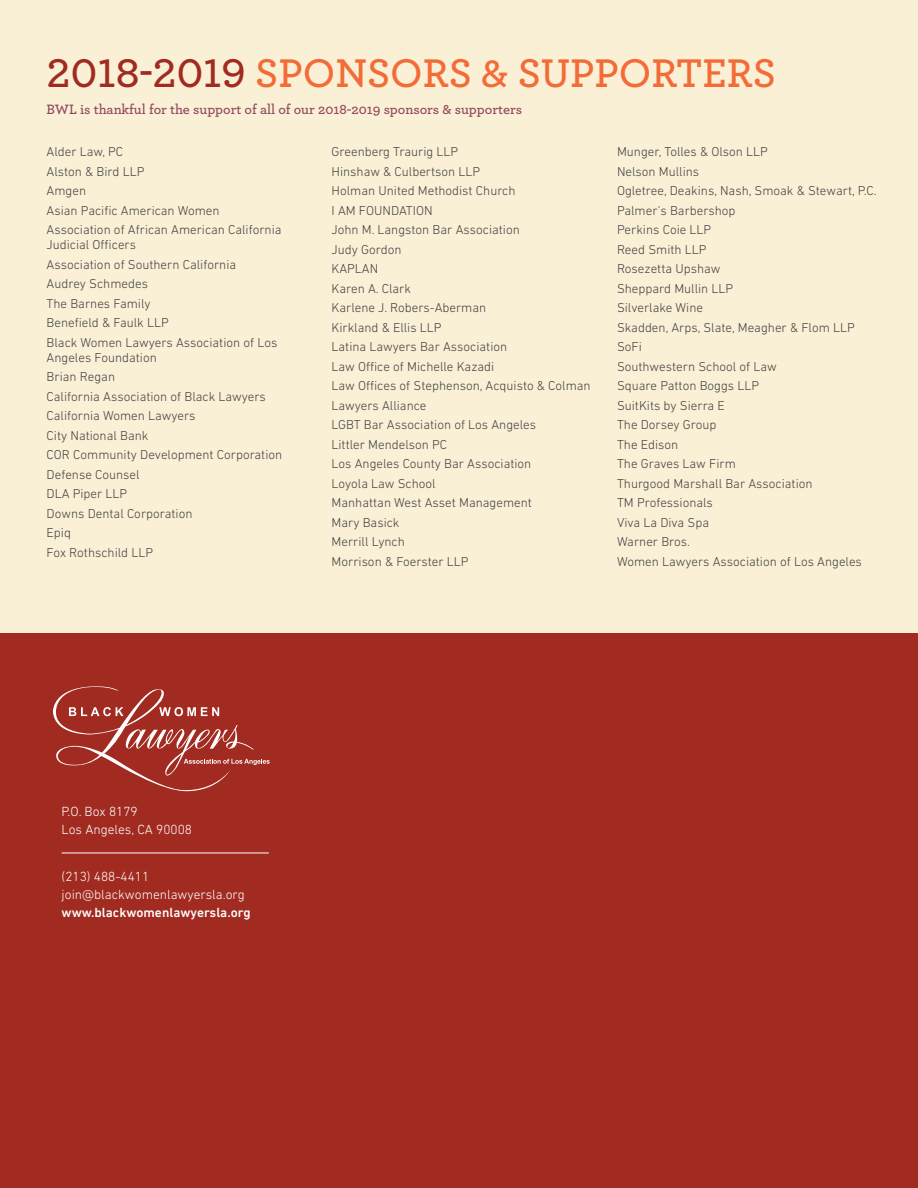
<style>
.page{position:relative;width:918px;height:1188px;background:#fff}
.page>*{position:absolute;margin:0;border:0;box-sizing:border-box;transform-origin:0 0}
.t1{font:600 42px "Archer";color:#f36c38}
.t2{font:600 14.25px "Archer";color:#944861}
.t3{font:300 13.5px/18px "DIN Next LT Pro";color:#fff}
.t4{font:500 13.5px "DIN Next LT Pro";color:#fff}
.t5{font:300 13.2px/19.5px "DIN Next LT Pro";color:#414042}
.s1{color:#a12b21}
</style>
<div class="page">
<div style="left:0;top:0;width:918px;height:634px;background:#faf0d6"></div>
<div style="left:0;top:634px;width:918px;height:554px;background:#a12b21"></div>
<svg style="left:53px;top:686px;width:217px;height:105px"></svg>
<hr style="left:62px;top:853px;width:207px;height:1px;background:#fff">
<h1 class="t1" style="left:47px;top:42px;width:731px"><span class="s1">2018-2019</span> SPONSORS &amp; SUPPORTERS</h1>
<p class="t2" style="left:47px;top:99px;width:477px">BWL is thankful for the support of all of our 2018-2019 sponsors &amp; supporters</p>
<p class="t5" style="left:47px;top:142px;width:236px">Alder Law, PC<br>Alston &amp; Bird LLP<br>Amgen<br>Asian Pacific American Women<br>Association of African American California</p>
<p class="t5" style="left:47px;top:235px;width:232px">Judicial Officers<br>Association of Southern California<br>Audrey Schmedes<br>The Barnes Family<br>Benefield &amp; Faulk LLP<br>Black Women Lawyers Association of Los</p>
<p class="t5" style="left:47px;top:347px;width:237px">Angeles Foundation<br>Brian Regan<br>California Association of Black Lawyers<br>California Women Lawyers<br>City National Bank<br>COR Community Development Corporation<br>Defense Counsel<br>DLA Piper LLP<br>Downs Dental Corporation<br>Epiq<br>Fox Rothschild LLP</p>
<p class="t5" style="left:332px;top:142px;width:261px">Greenberg Traurig LLP<br>Hinshaw &amp; Culbertson LLP<br>Holman United Methodist Church<br>I AM FOUNDATION<br>John M. Langston Bar Association<br>Judy Gordon<br>KAPLAN<br>Karen A. Clark<br>Karlene J. Robers-Aberman<br>Kirkland &amp; Ellis LLP<br>Latina Lawyers Bar Association<br>Law Office of Michelle Kazadi<br>Law Offices of Stephenson, Acquisto &amp; Colman<br>Lawyers Alliance<br>LGBT Bar Association of Los Angeles<br>Littler Mendelson PC<br>Los Angeles County Bar Association<br>Loyola Law School<br>Manhattan West Asset Management<br>Mary Basick<br>Merrill Lynch<br>Morrison &amp; Foerster LLP</p>
<p class="t5" style="left:617px;top:142px;width:261px">Munger, Tolles &amp; Olson LLP<br>Nelson Mullins<br>Ogletree, Deakins, Nash, Smoak &amp; Stewart, P.C.<br>Palmer’s Barbershop<br>Perkins Coie LLP<br>Reed Smith LLP<br>Rosezetta Upshaw<br>Sheppard Mullin LLP<br>Silverlake Wine<br>Skadden, Arps, Slate, Meagher &amp; Flom LLP<br>SoFi<br>Southwestern School of Law<br>Square Patton Boggs LLP<br>SuitKits by Sierra E<br>The Dorsey Group<br>The Edison<br>The Graves Law Firm<br>Thurgood Marshall Bar Association<br>TM Professionals<br>Viva La Diva Spa<br>Warner Bros.<br>Women Lawyers Association of Los Angeles</p>
<p class="t3" style="left:62px;top:802px;width:132px">P.O. Box 8179<br>Los Angeles, CA 90008</p>
<p class="t3" style="left:62px;top:867px;width:185px">(213) 488-4411 join@blackwomenlawyersla.org</p>
<p class="t4" style="left:62px;top:904px;width:191px">www.blackwomenlawyersla.org</p>
</div>
